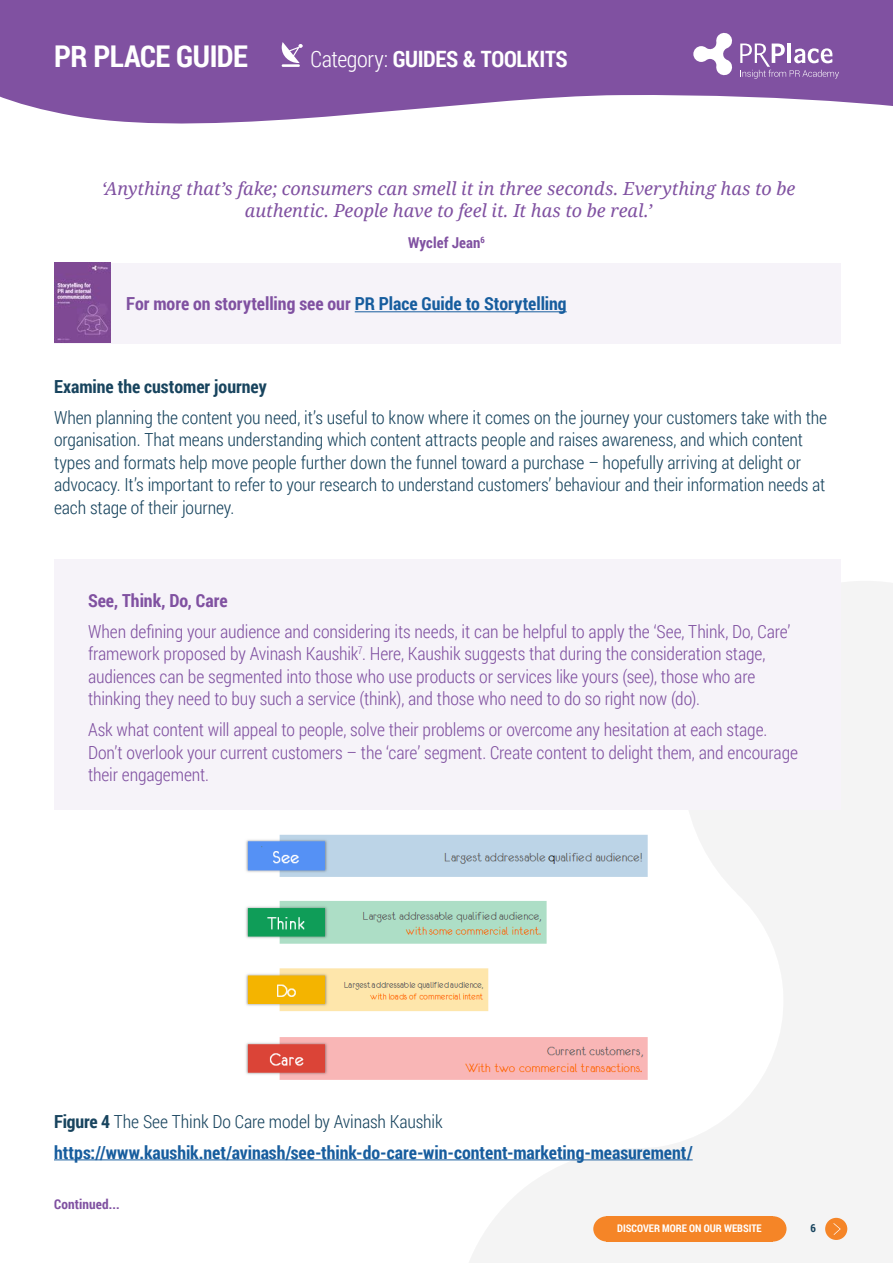
<style>
.page{position:relative;width:893px;height:1263px;background:#fff}
.page>*{position:absolute;margin:0;border:0;box-sizing:border-box;transform-origin:0 0}
.t1{font:700 30px "Roboto Condensed";letter-spacing:-.02em;color:#fff}
.t2{font:700 22.5px "Roboto Condensed";letter-spacing:-.01em;color:#fff}
.bullets{font:300 18px/22.5px "Roboto Condensed";letter-spacing:-.005em;color:#8051a1}
.Links{font:300 18px/22.5px "Roboto Condensed";letter-spacing:-.005em;color:#18445e}
.t3{font:italic 18px/22.5px "Droid Serif";color:#8051a1;text-align:center}
.Links-2{font:700 18px "Roboto Condensed";color:#175d9e}
.Links-3{font:700 18px "Roboto Condensed";letter-spacing:-.005em;color:#8051a1}
.bullets-2{font:700 18px "Roboto Condensed";color:#8051a1}
.Quote_Name{font:700 15px "Roboto Condensed";letter-spacing:.005em;color:#8051a1}
.t4{font:700 13.5px "Roboto Condensed";letter-spacing:.01em;color:#8051a1}
.t5{font:700 11.1px "Roboto Condensed";color:#18445e}
.t6{font:700 10.5px "Roboto Condensed";color:#fff}
.s1{font-weight:300}
.s2{color:#175d9e}
.s3{font-weight:700}
</style>
<div class="page">
<svg style="left:0;top:0;width:893px;height:124px;background:#9169ae"></svg>
<svg style="left:432px;top:581px;width:461px;height:682px;fill:#f4f4f4"></svg>
<svg style="left:282px;top:42px;width:21px;height:25px"></svg>
<hr style="left:788px;top:43px;width:3px;height:20px;background:#fff">
<svg style="left:693px;top:32px;width:40px;height:44px"></svg>
<svg style="left:740px;top:44px;width:99px;height:35px"></svg>
<div style="left:606px;top:1216px;width:167px;height:25px;background:#f58527"></div>
<svg style="left:593px;top:1216px;width:13px;height:25px"></svg>
<svg style="left:773px;top:1216px;width:13px;height:25px"></svg>
<div style="left:825px;top:1218px;width:22px;height:22px;background:#f58527;border-radius:50%"></div>
<svg style="left:833px;top:1223px;width:8px;height:12px"></svg>
<hr style="left:54px;top:1159px;width:639px;height:1px;background:#175d9e">
<div style="left:54px;top:263px;width:787px;height:81px;background:#f6f3f9"></div>
<hr style="left:355px;top:311px;width:212px;height:1px;background:#175d9e">
<div style="left:54px;top:559px;width:787px;height:251px;background:#f6f3f9"></div>
<img style="left:246px;top:827px;width:402px;height:259px">
<img style="left:54px;top:262px;width:57px;height:81px">
<h1 class="t1" style="left:54px;top:35px;width:195px">PR PLACE GUIDE</h1>
<p class="t2" style="left:310px;top:43px;width:259px"><span class="s1">Category:</span> GUIDES &amp; TOOLKITS</p>
<p class="t3" style="left:102px;top:177px;width:695px">‘Anything that’s fake; consumers can smell it in three seconds. Everything has to be authentic. People have to feel it. It has to be real.’</p>
<p class="Quote_Name" style="left:408px;top:232px;width:78px">Wyclef Jean<sup>6</sup></p>
<p class="Links-3" style="left:126px;top:291px;width:442px">For more on storytelling see our <span class="s2">PR Place Guide to Storytelling</span></p>
<p class="Links" style="left:54px;top:370px;width:775px;line-height:31px"><span class="s3">Examine the customer journey<br></span>When planning the content you need, it’s useful to know where it comes on the journey your customers take with the</p>
<p class="Links" style="left:54px;top:428px;width:773px">organisation. That means understanding which content attracts people and raises awareness, and which content types and formats help move people further down the funnel toward a purchase – hopefully arriving at delight or advocacy. It’s important to refer to your research to understand customers’ behaviour and their information needs at each stage of their journey.</p>
<p class="bullets-2" style="left:88px;top:588px;width:141px">See, Think, Do, Care</p>
<p class="bullets" style="left:88px;top:619px;width:704px">When defining your audience and considering its needs, it can be helpful to apply the ‘See, Think, Do, Care’ framework proposed by Avinash Kaushik<sup>7</sup>. Here, Kaushik suggests that during the consideration stage, audiences can be segmented into those who use products or services like yours (see), those who are thinking they need to buy such a service (think), and those who need to do so right now (do).</p>
<p class="bullets" style="left:88px;top:718px;width:711px">Ask what content will appeal to people, solve their problems or overcome any hesitation at each stage.<br>Don’t overlook your current customers – the ‘care’ segment. Create content to delight them, and encourage their engagement.</p>
<p class="Links" style="left:54px;top:1109px;width:390px"><span class="s3">Figure 4</span> The See Think Do Care model by Avinash Kaushik</p>
<p class="Links-2" style="left:54px;top:1139px;width:640px">https://www.kaushik.net/avinash/see-think-do-care-win-content-marketing-measurement/</p>
<p class="t4" style="left:54px;top:1195px;width:67px">Continued...</p>
<p class="t6" style="left:617px;top:1221px;width:146px">DISCOVER MORE ON OUR WEBSITE</p>
<p class="t5" style="left:810px;top:1220px;width:7px">6</p>
</div>
